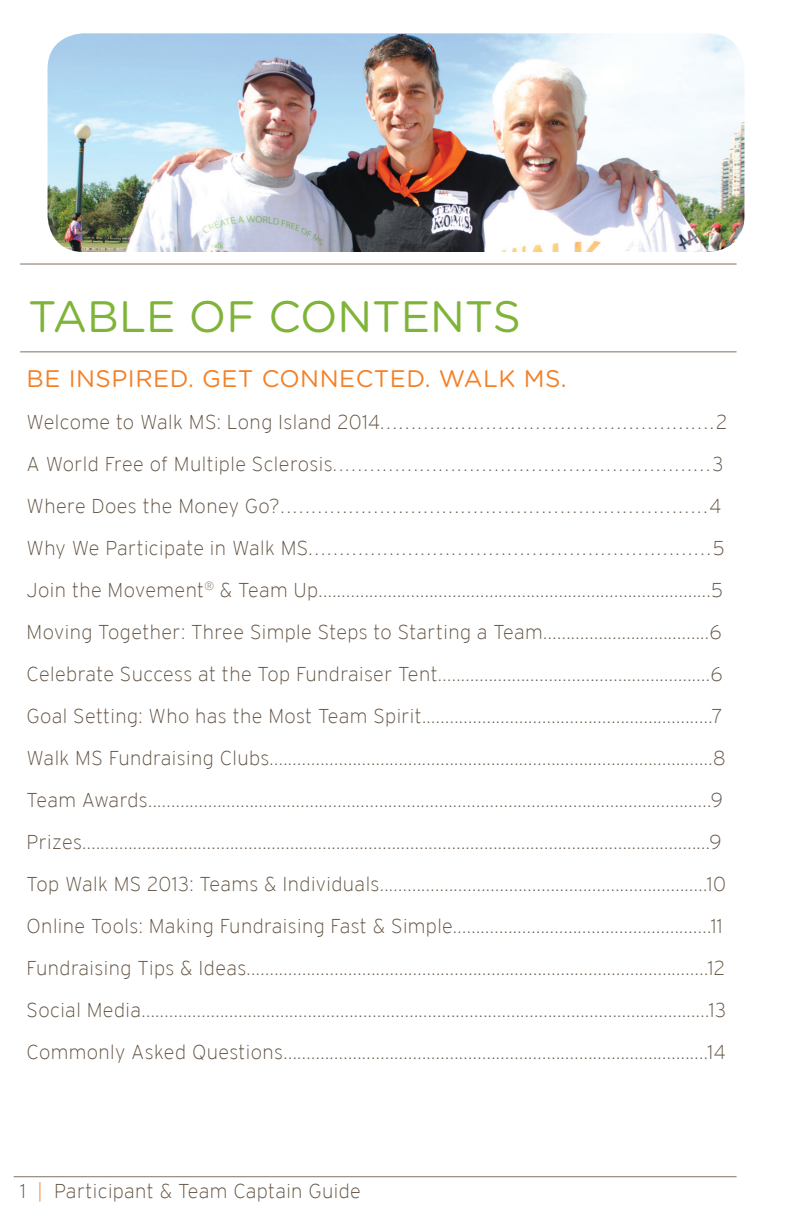
<style>
.page{position:relative;width:792px;height:1224px;background:#fff}
.page>*{position:absolute;margin:0;border:0;box-sizing:border-box;transform-origin:0 0}
.t1{font:44px "Gotham Rounded";color:#7fb438}
._2-Subhead{font:24px "Gotham Rounded";letter-spacing:.02em;color:#f48026}
.X-Body_Copy{font:200 20px "Interstate";letter-spacing:.02em;color:#625241}
.X-Body_Copy-2{font:200 20px "Interstate";color:#625241}
.s1{color:#f48026}
</style>
<div class="page">
<hr style="left:20px;top:264px;width:717px;height:1px;background:#807060">
<hr style="left:20px;top:351px;width:717px;height:1px;background:#807060">
<img style="left:48px;top:33px;width:696px;height:219px">
<hr style="left:14px;top:1176px;width:723px;height:1px;background:#807060">
<p class="t1" style="left:28px;top:286px;width:494px">TABLE OF CONTENTS</p>
<p class="_2-Subhead" style="left:27px;top:362px;width:542px">BE INSPIRED. GET CONNECTED. WALK MS.</p>
<p class="X-Body_Copy" style="left:27px;top:411px;width:702px">Welcome to Walk MS: Long Island 2014......................................................2</p>
<p class="X-Body_Copy" style="left:27px;top:453px;width:698px">A World Free of Multiple Sclerosis.............................................................3</p>
<p class="X-Body_Copy" style="left:27px;top:495px;width:696px">Where Does the Money Go?.....................................................................4</p>
<p class="X-Body_Copy" style="left:27px;top:537px;width:700px">Why We Participate in Walk MS.................................................................5</p>
<p class="X-Body_Copy" style="left:27px;top:579px;width:698px">Join the Movement<sup>®</sup> &amp; Team Up.....................................................................................5</p>
<p class="X-Body_Copy" style="left:27px;top:621px;width:697px">Moving Together: Three Simple Steps to Starting a Team....................................6</p>
<p class="X-Body_Copy" style="left:27px;top:663px;width:698px">Celebrate Success at the Top Fundraiser Tent...........................................................6</p>
<p class="X-Body_Copy" style="left:27px;top:705px;width:698px">Goal Setting: Who has the Most Team Spirit...............................................................7</p>
<p class="X-Body_Copy" style="left:27px;top:747px;width:700px">Walk MS Fundraising Clubs................................................................................................8</p>
<p class="X-Body_Copy-2" style="left:27px;top:789px;width:698px">Team Awards..........................................................................................................................9</p>
<p class="X-Body_Copy" style="left:27px;top:831px;width:697px">Prizes........................................................................................................................................9</p>
<p class="X-Body_Copy" style="left:27px;top:873px;width:701px">Top Walk MS 2013: Teams &amp; Individuals.......................................................................10</p>
<p class="X-Body_Copy" style="left:27px;top:915px;width:698px">Online Tools: Making Fundraising Fast &amp; Simple........................................................11</p>
<p class="X-Body_Copy" style="left:27px;top:957px;width:700px">Fundraising Tips &amp; Ideas....................................................................................................12</p>
<p class="X-Body_Copy" style="left:27px;top:999px;width:701px">Social Media...........................................................................................................................13</p>
<p class="X-Body_Copy" style="left:27px;top:1041px;width:701px">Commonly Asked Questions............................................................................................14</p>
<p class="X-Body_Copy" style="left:20px;top:1180px;width:342px">1 <span class="s1">|</span> Participant &amp; Team Captain Guide</p>
</div>
